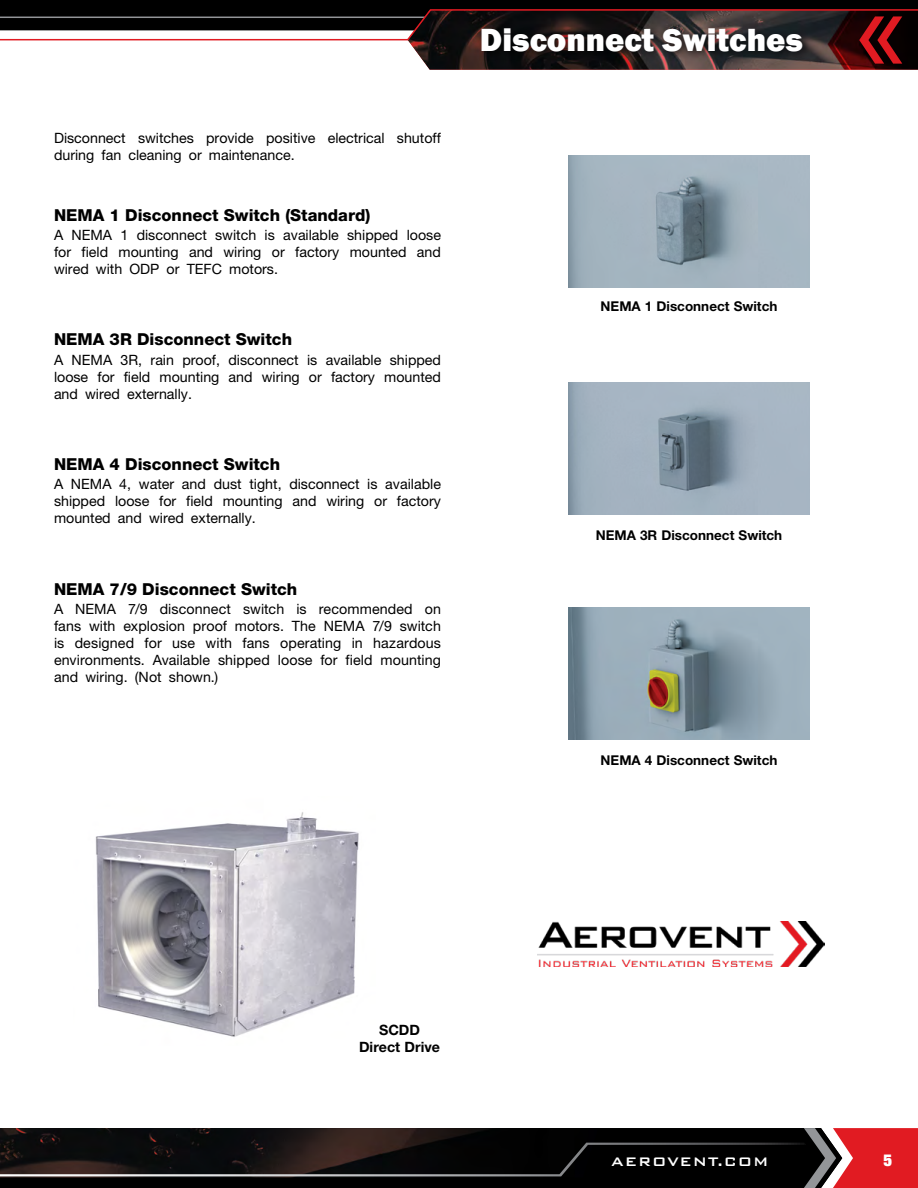
<style>
.page{position:relative;width:918px;height:1188px;background:#fff}
.page>*{position:absolute;margin:0;border:0;box-sizing:border-box;transform-origin:0 0}
.t1{font:800 33px "Franklin Gothic";color:#fff}
.t2{font:800 16.5px "Helvetica Neue";color:#000}
.t3{font:500 16.5px "Bank Gothic BT";letter-spacing:.05em;color:#fff}
.t4{font:900 expanded 16.5px "Helvetica Neue";color:#fff}
.t5{font:14.25px/17.1px "Helvetica Neue";color:#000;text-align:justify}
.t6{font:700 14.25px/17.1px "Helvetica Neue";color:#000;text-align:center}
.t7{font:700 13.5px "Helvetica Neue";color:#000}
</style>
<div class="page">
<svg style="left:0;top:1128px;width:918px;height:60px;background:#261415"></svg>
<div style="left:0;top:0;width:918px;height:31px;background:#000"></div>
<svg style="left:0;top:9px;width:918px;height:61px"></svg>
<img style="left:95px;top:812px;width:264px;height:225px">
<div style="left:475px;top:22px;width:337px;height:39px;background:#000;opacity:.75"></div>
<img style="left:568px;top:156px;width:242px;height:132px">
<img style="left:568px;top:383px;width:242px;height:132px">
<img style="left:568px;top:608px;width:242px;height:132px">
<img style="left:537px;top:922px;width:287px;height:44px">
<p class="t5" style="left:54px;top:129px;width:389px">Disconnect switches provide positive electrical shutoff during fan cleaning or maintenance.</p>
<p class="t2" style="left:54px;top:205px;width:318px">NEMA 1 Disconnect Switch (Standard)</p>
<p class="t5" style="left:54px;top:226px;width:389px">A NEMA 1 disconnect switch is available shipped loose for field mounting and wiring or factory mounted and wired with ODP or TEFC motors.</p>
<p class="t2" style="left:54px;top:330px;width:240px">NEMA 3R Disconnect Switch</p>
<p class="t5" style="left:54px;top:351px;width:389px">A NEMA 3R, rain proof, disconnect is available shipped loose for field mounting and wiring or factory mounted and wired externally.</p>
<p class="t2" style="left:54px;top:454px;width:228px">NEMA 4 Disconnect Switch</p>
<p class="t5" style="left:54px;top:475px;width:389px">A NEMA 4, water and dust tight, disconnect is available shipped loose for field mounting and wiring or factory mounted and wired externally.</p>
<p class="t2" style="left:54px;top:579px;width:245px">NEMA 7/9 Disconnect Switch</p>
<p class="t5" style="left:54px;top:600px;width:389px">A NEMA 7/9 disconnect switch is recommended on fans with explosion proof motors. The NEMA 7/9 switch is designed for use with fans operating in hazardous environments. Available shipped loose for field mounting and wiring. (Not shown.)</p>
<h1 class="t1" style="left:480px;top:19px;width:325px">Disconnect Switches</h1>
<p class="t7" style="left:601px;top:298px;width:178px">NEMA 1 Disconnect Switch</p>
<p class="t7" style="left:596px;top:526px;width:188px">NEMA 3R Disconnect Switch</p>
<p class="t7" style="left:601px;top:752px;width:178px">NEMA 4 Disconnect Switch</p>
<p class="t6" style="left:359px;top:1021px;width:82px">SCDD<br>Direct Drive</p>
<p class="t3" style="left:611px;top:1152px;width:159px">AEROVENT.COM</p>
<p class="t4" style="left:884px;top:1150px;width:10px">5</p>
</div>
